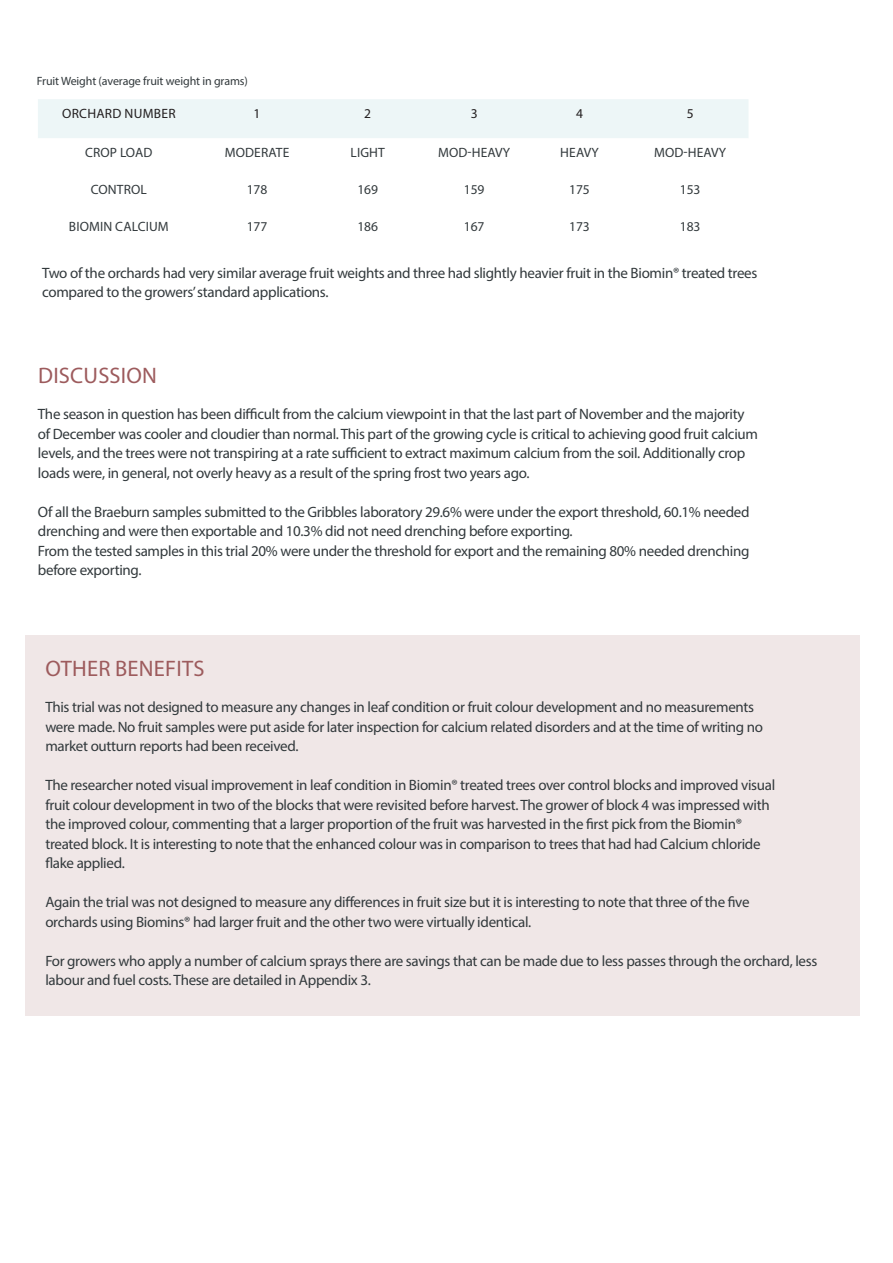
<style>
.page{position:relative;width:893px;height:1263px;background:#fff}
.page>*{position:absolute;margin:0;border:0;box-sizing:border-box;transform-origin:0 0}
.Body{font:22.5px "Myriad Pro";letter-spacing:.01em;color:#9d5b5d}
.Body-2{font:15px/19.5px "Myriad Pro";letter-spacing:-.02em;color:#32393c}
.Body-3{font:13.5px "Myriad Pro";letter-spacing:.01em;color:#32393c}
.t1{font:13.5px "Myriad Pro";letter-spacing:.02em;color:#231f20}
.Body-4{font:12px "Myriad Pro";letter-spacing:-.01em;color:#32393c}
</style>
<div class="page">
<div style="left:38px;top:99px;width:710px;height:39px;background:#edf6f7"></div>
<div style="left:25px;top:635px;width:835px;height:380px;background:#f0e7e7"></div>
<p class="Body-4" style="left:37px;top:73px;width:213px">Fruit Weight (average fruit weight in grams)</p>
<p class="t1" style="left:62px;top:105px;width:115px">ORCHARD NUMBER</p>
<p class="t1" style="left:254px;top:105px;width:8px">1</p>
<p class="t1" style="left:364px;top:105px;width:8px">2</p>
<p class="t1" style="left:471px;top:105px;width:8px">3</p>
<p class="t1" style="left:576px;top:105px;width:8px">4</p>
<p class="t1" style="left:687px;top:105px;width:8px">5</p>
<p class="Body-3" style="left:85px;top:144px;width:69px">CROP LOAD</p>
<p class="Body-3" style="left:225px;top:144px;width:66px">MODERATE</p>
<p class="Body-3" style="left:351px;top:144px;width:36px">LIGHT</p>
<p class="Body-3" style="left:438px;top:144px;width:74px">MOD-HEAVY</p>
<p class="Body-3" style="left:560px;top:144px;width:40px">HEAVY</p>
<p class="Body-3" style="left:654px;top:144px;width:74px">MOD-HEAVY</p>
<p class="Body-3" style="left:91px;top:181px;width:58px">CONTROL</p>
<p class="Body-3" style="left:247px;top:181px;width:22px">178</p>
<p class="Body-3" style="left:357px;top:181px;width:22px">169</p>
<p class="Body-3" style="left:464px;top:181px;width:22px">159</p>
<p class="Body-3" style="left:569px;top:181px;width:22px">175</p>
<p class="Body-3" style="left:680px;top:181px;width:22px">153</p>
<p class="Body-3" style="left:69px;top:218px;width:101px">BIOMIN CALCIUM</p>
<p class="Body-3" style="left:247px;top:218px;width:22px">177</p>
<p class="Body-3" style="left:357px;top:218px;width:22px">186</p>
<p class="Body-3" style="left:464px;top:218px;width:22px">167</p>
<p class="Body-3" style="left:569px;top:218px;width:22px">173</p>
<p class="Body-3" style="left:680px;top:218px;width:22px">183</p>
<p class="Body-2" style="left:42px;top:263px;width:717px">Two of the orchards had very similar average fruit weights and three had slightly heavier fruit in the Biomin® treated trees compared to the growers’ standard applications.</p>
<p class="Body" style="left:38px;top:362px;width:120px">DISCUSSION</p>
<p class="Body-2" style="left:38px;top:404px;width:722px">The season in question has been difficult from the calcium viewpoint in that the last part of November and the majority of December was cooler and cloudier than normal. This part of the growing cycle is critical to achieving good fruit calcium levels, and the trees were not transpiring at a rate sufficient to extract maximum calcium from the soil. Additionally crop loads were, in general, not overly heavy as a result of the spring frost two years ago.</p>
<p class="Body-2" style="left:38px;top:502px;width:713px">Of all the Braeburn samples submitted to the Gribbles laboratory 29.6% were under the export threshold, 60.1% needed drenching and were then exportable and 10.3% did not need drenching before exporting.</p>
<p class="Body-2" style="left:38px;top:541px;width:713px">From the tested samples in this trial 20% were under the threshold for export and the remaining 80% needed drenching before exporting.</p>
<p class="Body" style="left:46px;top:655px;width:160px">OTHER BENEFITS</p>
<p class="Body-2" style="left:45px;top:697px;width:719px">This trial was not designed to measure any changes in leaf condition or fruit colour development and no measurements were made. No fruit samples were put aside for later inspection for calcium related disorders and at the time of writing no market outturn reports had been received.</p>
<p class="Body-2" style="left:45px;top:775px;width:731px">The researcher noted visual improvement in leaf condition in Biomin® treated trees over control blocks and improved visual fruit colour development in two of the blocks that were revisited before harvest. The grower of block 4 was impressed with the improved colour, commenting that a larger proportion of the fruit was harvested in the first pick from the Biomin® treated block. It is interesting to note that the enhanced colour was in comparison to trees that had had Calcium chloride flake applied.</p>
<p class="Body-2" style="left:45px;top:892px;width:706px">Again the trial was not designed to measure any differences in fruit size but it is interesting to note that three of the five orchards using Biomins® had larger fruit and the other two were virtually identical.</p>
<p class="Body-2" style="left:45px;top:951px;width:773px">For growers who apply a number of calcium sprays there are savings that can be made due to less passes through the orchard, less labour and fuel costs. These are detailed in Appendix 3.</p>
</div>
